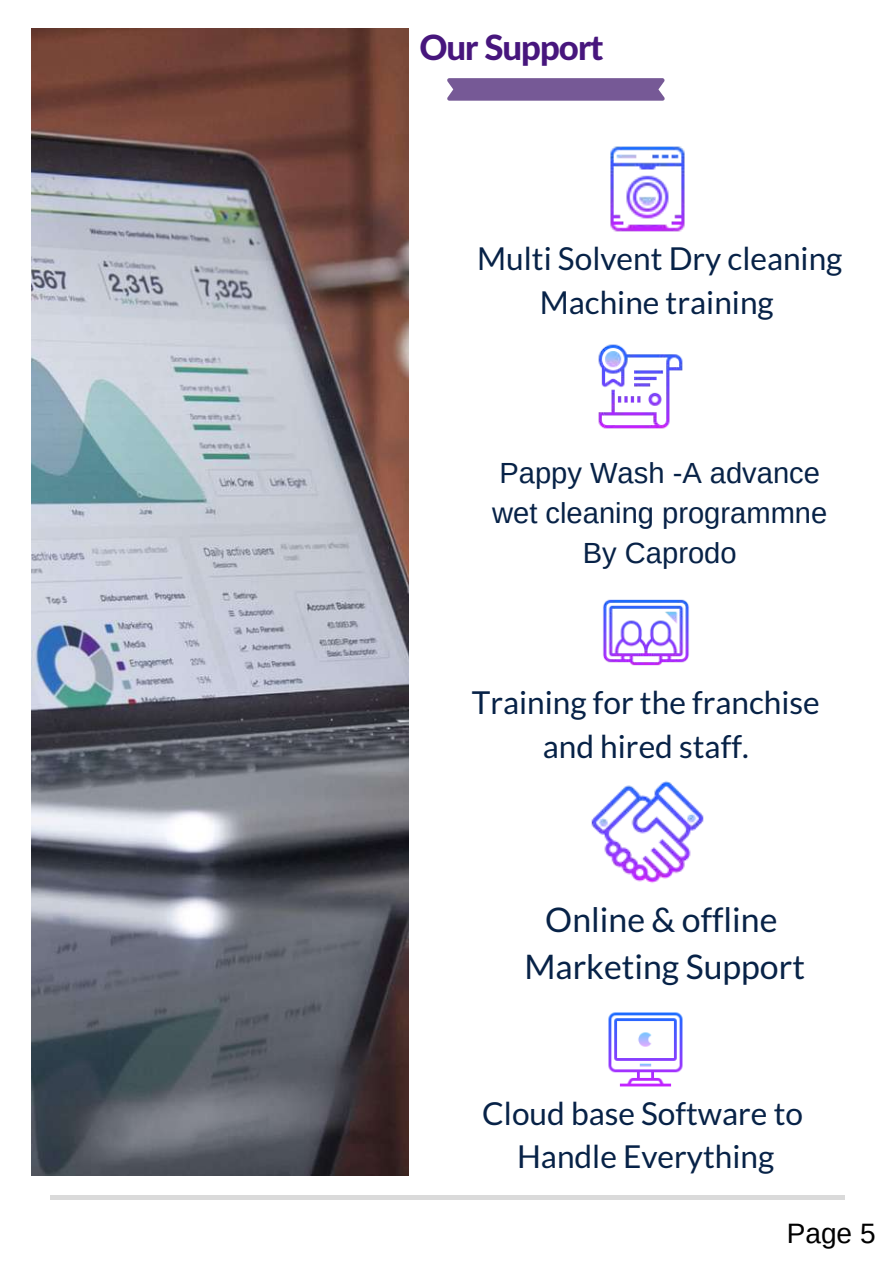
<style>
.page{position:relative;width:894px;height:1264px;background:#fff}
.page>*{position:absolute;margin:0;border:0;box-sizing:border-box;transform-origin:0 0}
.t1{font:800 34.8px "Lato Latin";letter-spacing:-.03em;color:#47167d}
.t2{font:33.9px/46.5px "Lato";color:#072247;text-align:center}
.t3{font:31.65px/43.5px "Lato";color:#072247;text-align:center}
.t4{font:29.1px/40px "Arimo";color:#072247;text-align:center}
.t5{font:28.05px "Arimo";color:#000}
</style>
<div class="page">
<img style="left:31px;top:29px;width:377px;height:1146px">
<hr style="left:50px;top:1195px;width:794px;height:4px;background:#dadada">
<img style="left:603px;top:599px;width:86px;height:67px">
<img style="left:591px;top:781px;width:113px;height:102px">
<img style="left:608px;top:1012px;width:75px;height:75px">
<svg style="left:447px;top:78px;width:217px;height:23px;background:#7b5f9a"></svg>
<img style="left:598px;top:344px;width:85px;height:85px">
<img style="left:610px;top:146px;width:75px;height:86px">
<p class="t1" style="left:419px;top:32px;width:185px">Our Support</p>
<p class="t3" style="left:477px;top:236px;width:366px">Multi Solvent Dry cleaning<br>Machine training</p>
<p class="t4" style="left:492px;top:453px;width:336px">Pappy Wash -A advance wet cleaning programmne<br>By Caprodo</p>
<p class="t3" style="left:471px;top:680px;width:349px">Training for the franchise and hired staff.</p>
<p class="t2" style="left:524px;top:895px;width:282px">Online &amp; offline<br>Marketing Support</p>
<p class="t3" style="left:482px;top:1090px;width:322px">Cloud base Software to<br>Handle Everything</p>
<p class="t5" style="left:786px;top:1217px;width:90px">Page 5</p>
</div>
